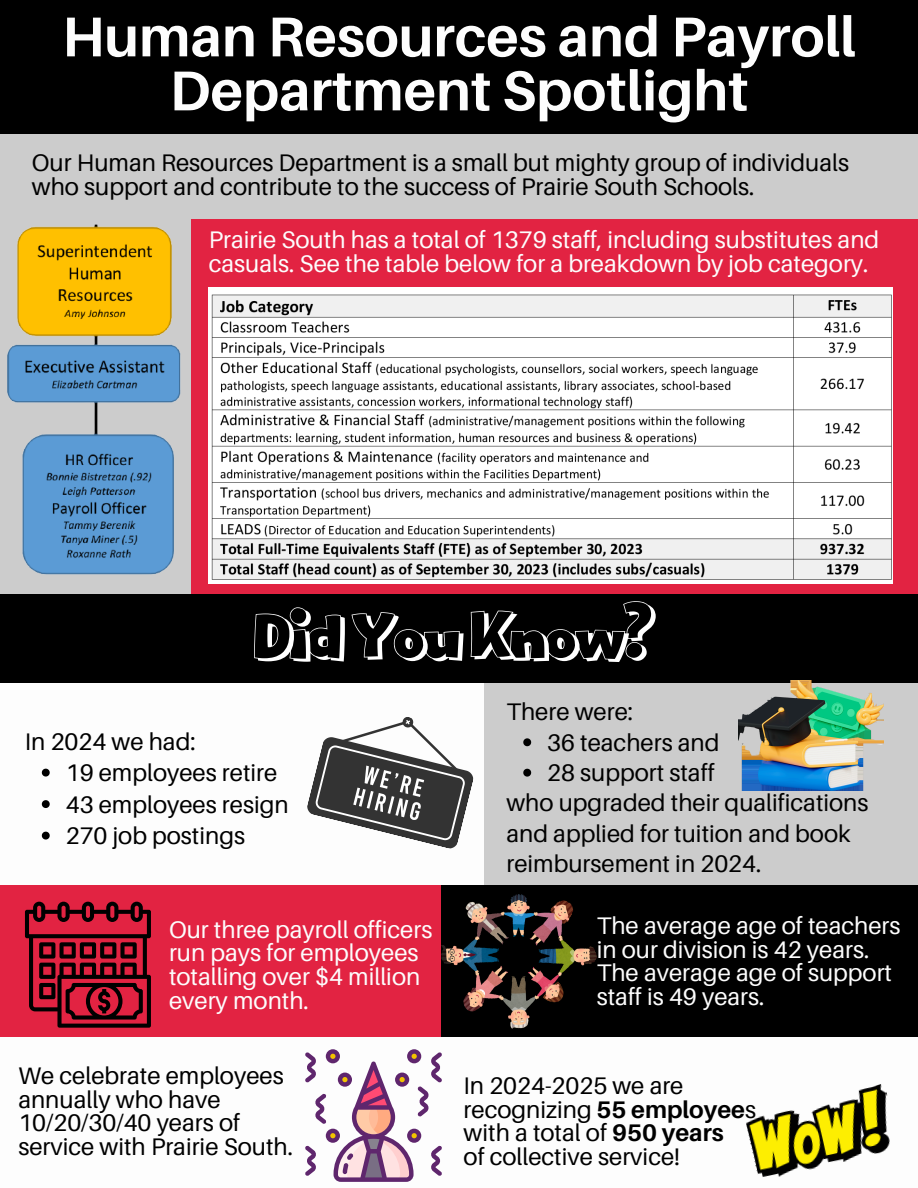
<style>
.page{position:relative;width:918px;height:1188px;background:#fff}
.page>*{position:absolute;margin:0;border:0;box-sizing:border-box;transform-origin:0 0}
.t1{font:76.5px "Bangbang Outline";color:#fff}
.t2{font:700 56.1px/54px "Aileron";color:#fdfdfd;text-align:center}
.t3{font:24px/23.7px "Aileron";color:#000}
.t4{font:24px/23.7px "Aileron";color:#fdfdfd}
.s1{font-weight:700}
</style>
<div class="page">
<div style="left:0;top:0;width:918px;height:135px;background:#000"></div>
<div style="left:0;top:135px;width:918px;height:118px;background:#ccc"></div>
<div style="left:0;top:590px;width:918px;height:93px;background:#000"></div>
<div style="left:484px;top:683px;width:434px;height:202px;background:#ccc"></div>
<div style="left:191px;top:220px;width:727px;height:374px;background:#e22342"></div>
<img style="left:0;top:224px;width:188px;height:370px">
<img style="left:209px;top:288px;width:684px;height:296px">
<svg style="left:307px;top:717px;width:167px;height:132px"></svg>
<img style="left:739px;top:681px;width:145px;height:110px">
<div style="left:0;top:885px;width:462px;height:152px;background:#e22342"></div>
<svg style="left:25px;top:902px;width:126px;height:126px"></svg>
<div style="left:442px;top:885px;width:476px;height:152px;background:#000"></div>
<img style="left:442px;top:894px;width:155px;height:134px">
<svg style="left:305px;top:1049px;width:137px;height:133px"></svg>
<img style="left:746px;top:1084px;width:144px;height:93px">
<svg style="left:42px;top:769px;width:8px;height:8px"></svg>
<svg style="left:42px;top:800px;width:8px;height:8px"></svg>
<svg style="left:42px;top:832px;width:8px;height:8px"></svg>
<svg style="left:523px;top:738px;width:8px;height:8px"></svg>
<svg style="left:523px;top:769px;width:8px;height:8px"></svg>
<h2 class="t2" style="left:62px;top:9px;width:795px">Human Resources and Payroll<br>Department Spotlight</h2>
<p class="t3" style="left:32px;top:151px;width:819px">Our Human Resources Department is a small but mighty group of individuals who support and contribute to the success of Prairie South Schools.</p>
<p class="t4" style="left:209px;top:227px;width:672px">Prairie South has a total of 1379 staff, including substitutes and casuals. See the table below for a breakdown by job category.</p>
<p class="t1" style="left:254px;top:601px;width:399px">Did You Know?</p>
<p class="t3" style="left:25px;top:729px;width:172px">In 2024 we had:</p>
<p class="t3" style="left:66px;top:760px;width:213px">19 employees retire</p>
<h1 class="t3" style="left:66px;top:792px;width:225px">43 employees resign</h1>
<p class="t3" style="left:66px;top:823px;width:181px">270 job postings</p>
<p class="t3" style="left:506px;top:700px;width:128px">There were:</p>
<p class="t3" style="left:547px;top:730px;width:174px">36 teachers and</p>
<p class="t3" style="left:547px;top:760px;width:169px">28 support staff</p>
<p class="t3" style="left:506px;top:787px;width:364px;line-height:30.3px">who upgraded their qualifications and applied for tuition and book reimbursement in 2024.</p>
<p class="t4" style="left:169px;top:917px;width:265px">Our three payroll officers run pays for employees totalling over $4 million every month.</p>
<p class="t4" style="left:597px;top:913px;width:305px">The average age of teachers in our division is 42 years.<br>The average age of support staff is 49 years.</p>
<p class="t3" style="left:18px;top:1063px;width:276px">We celebrate employees annually who have<br>10/20/30/40 years of service with Prairie South.</p>
<p class="t3" style="left:464px;top:1073px;width:294px">In 2024-2025 we are recognizing <span class="s1">55 employee</span>s with a total of <span class="s1">950 years</span></p>
<p class="t3" style="left:464px;top:1144px;width:218px">of collective service!</p>
</div>
